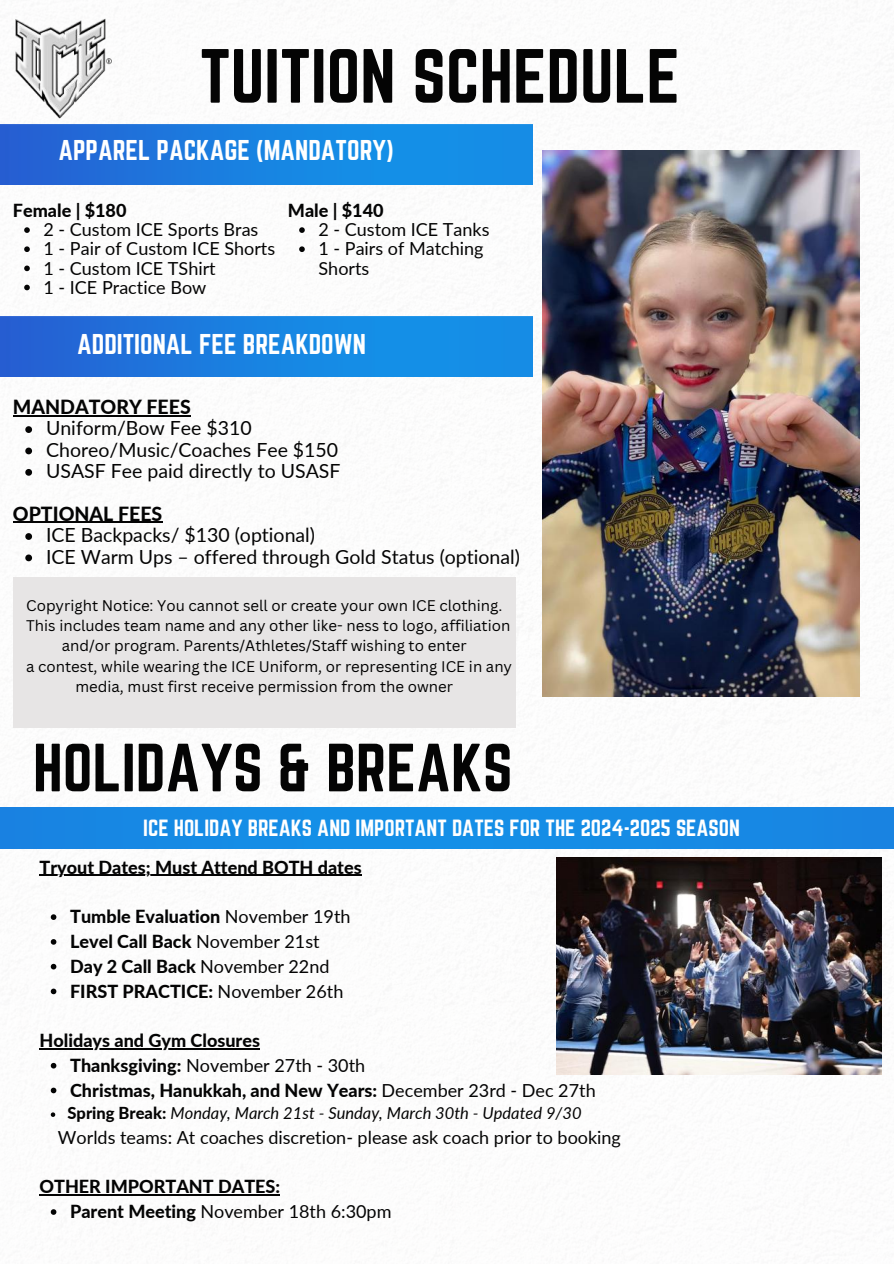
<style>
.page{position:relative;width:894px;height:1264px;background:#fff}
.page>*{position:absolute;margin:0;border:0;box-sizing:border-box;transform-origin:0 0}
.t1{font:67.05px "Norwester";color:#040404}
.t2{font:59.55px "Norwester";color:#040404}
.t3{font:25.05px "Norwester";color:#fff}
.t4{font:20.55px "Norwester";color:#fff}
.t5{font:19.5px/21.3px "Lato";color:#040404}
.t6{font:800 19.5px "Lato";color:#040404}
.t7{font:800 18px/24.8px "Lato";color:#040404}
.t8{font:18px/19.2px "Lato";color:#040404}
.t9{font:italic 16.5px "Lato";color:#040404}
.t10{font:15px "Canva Sans";color:#000}
.s1{font-weight:400}
.s2{font-weight:800;font-style:normal}
</style>
<div class="page">
<img style="left:0;top:18px;width:126px;height:107px">
<div style="left:0;top:807px;width:893px;height:42px;background:#168be5"></div>
<img style="left:0;top:125px;width:532px;height:59px">
<svg style="left:24px;top:227px;width:6px;height:6px"></svg>
<svg style="left:24px;top:246px;width:6px;height:6px"></svg>
<svg style="left:24px;top:265px;width:6px;height:6px"></svg>
<svg style="left:24px;top:285px;width:6px;height:5px"></svg>
<img style="left:0;top:316px;width:533px;height:60px">
<img style="left:556px;top:857px;width:325px;height:217px">
<img style="left:542px;top:150px;width:317px;height:546px">
<hr style="left:39px;top:874px;width:322px;height:2px;background:#040404">
<svg style="left:51px;top:914px;width:5px;height:5px"></svg>
<svg style="left:51px;top:939px;width:5px;height:5px"></svg>
<svg style="left:51px;top:963px;width:5px;height:6px"></svg>
<svg style="left:51px;top:988px;width:5px;height:6px"></svg>
<hr style="left:39px;top:1048px;width:221px;height:1px;background:#040404">
<svg style="left:51px;top:1062px;width:5px;height:6px"></svg>
<svg style="left:51px;top:1087px;width:5px;height:6px"></svg>
<svg style="left:51px;top:1112px;width:4px;height:4px"></svg>
<hr style="left:39px;top:1194px;width:241px;height:1px;background:#040404">
<svg style="left:51px;top:1209px;width:5px;height:5px"></svg>
<svg style="left:299px;top:227px;width:6px;height:6px"></svg>
<svg style="left:299px;top:246px;width:6px;height:6px"></svg>
<hr style="left:13px;top:415px;width:178px;height:1px;background:#040404">
<svg style="left:25px;top:426px;width:7px;height:7px"></svg>
<svg style="left:25px;top:447px;width:7px;height:7px"></svg>
<svg style="left:25px;top:469px;width:7px;height:6px"></svg>
<hr style="left:13px;top:522px;width:149px;height:1px;background:#040404">
<svg style="left:25px;top:533px;width:7px;height:7px"></svg>
<svg style="left:25px;top:554px;width:7px;height:7px"></svg>
<div style="left:13px;top:577px;width:502px;height:150px;background:#e7e5e5"></div>
<h1 class="t1" style="left:200px;top:36px;width:481px">TUITION SCHEDULE</h1>
<h3 class="t3" style="left:58px;top:135px;width:337px">APPAREL PACKAGE (MANDATORY)</h3>
<p class="t7" style="left:13px;top:198px;width:115px">Female | $180</p>
<p class="t8" style="left:44px;top:220px;width:233px">2 - Custom ICE Sports Bras<br>1 - Pair of Custom ICE Shorts<br>1 - Custom ICE TShirt<br>1 - ICE Practice Bow</p>
<p class="t7" style="left:288px;top:198px;width:97px">Male | $140</p>
<p class="t8" style="left:318px;top:220px;width:172px">2 - Custom ICE Tanks<br>1 - Pairs of Matching<br>Shorts</p>
<h3 class="t3" style="left:77px;top:329px;width:290px">ADDITIONAL FEE BREAKDOWN</h3>
<p class="t6" style="left:13px;top:394px;width:179px">MANDATORY FEES</p>
<p class="t5" style="left:46px;top:417px;width:296px">Uniform/Bow Fee $310<br>Choreo/Music/Coaches Fee $150<br>USASF Fee paid directly to USASF</p>
<p class="t6" style="left:13px;top:501px;width:151px">OPTIONAL FEES</p>
<p class="t5" style="left:46px;top:524px;width:475px">ICE Backpacks/ $130 (optional)<br>ICE Warm Ups – offered through Gold Status (optional)</p>
<p class="t10" style="left:26px;top:595px;width:477px">Copyright Notice: You cannot sell or create your own ICE clothing.</p>
<p class="t10" style="left:26px;top:615px;width:485px">This includes team name and any other like- ness to logo, affiliation</p>
<p class="t10" style="left:62px;top:635px;width:406px">and/or program. Parents/Athletes/Staff wishing to enter</p>
<p class="t10" style="left:26px;top:655px;width:487px">a contest, while wearing the ICE Uniform, or representing ICE in any</p>
<p class="t10" style="left:75px;top:676px;width:379px">media, must first receive permission from the owner</p>
<h2 class="t2" style="left:33px;top:731px;width:481px">HOLIDAYS &amp; BREAKS</h2>
<p class="t4" style="left:143px;top:815px;width:598px">ICE HOLIDAY BREAKS AND IMPORTANT DATES FOR THE 2024-2025 SEASON</p>
<p class="t7" style="left:39px;top:854px;width:323px">Tryout Dates; Must Attend BOTH dates</p>
<p class="t7" style="left:70px;top:904px;width:282px">Tumble Evaluation <span class="s1">November 19th<br></span>Level Call Back <span class="s1">November 21st<br></span>Day 2 Call Back <span class="s1">November 22nd<br></span>FIRST PRACTICE: <span class="s1">November 26th</span></p>
<p class="t7" style="left:70px;top:1027px;width:527px;text-indent:-31px">Holidays and Gym Closures<br>Thanksgiving: <span class="s1">November 27th - 30th<br></span>Christmas, Hanukkah, and New Years: <span class="s1">December 23rd - Dec 27th</span></p>
<p class="t9" style="left:68px;top:1102px;width:515px"><span class="s2">Spring Break:</span> Monday, March 21st - Sunday, March 30th - Updated 9/30</p>
<p class="t8" style="left:58px;top:1127px;width:564px">Worlds teams: At coaches discretion- please ask coach prior to booking</p>
<p class="t7" style="left:70px;top:1174px;width:323px;text-indent:-31px">OTHER IMPORTANT DATES:<br>Parent Meeting <span class="s1">November 18th 6:30pm</span></p>
</div>
